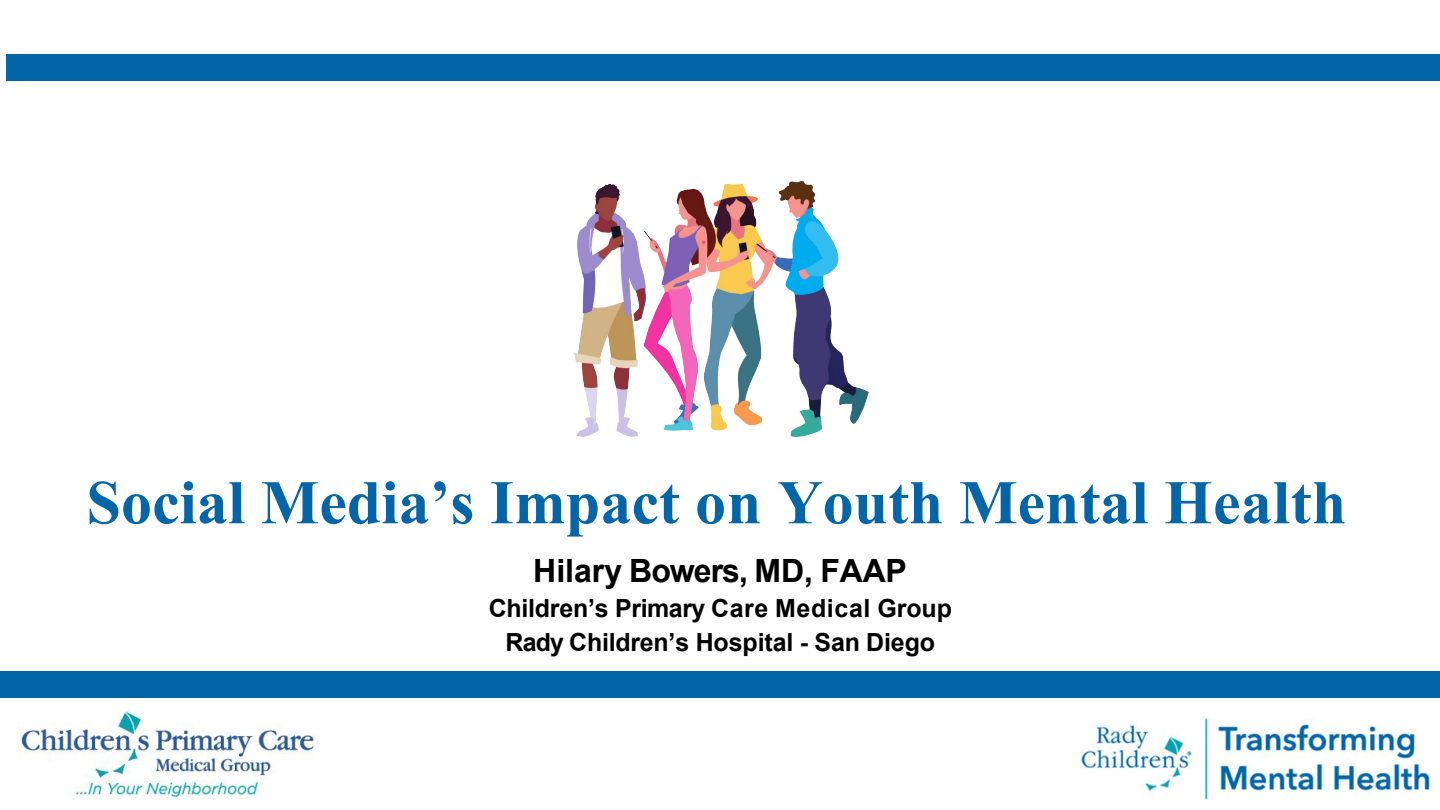
<style>
.page{position:relative;width:1440px;height:810px;background:#fff}
.page>*{position:absolute;margin:0;border:0;box-sizing:border-box;transform-origin:0 0}
.t1{font:700 62px "Times New Roman";color:#0465a8}
.t2{font:700 32px "Arial";letter-spacing:-.005em;color:#000}
.t3{font:700 25px/34.4px "Arial";letter-spacing:-.005em;color:#000;text-align:center}
</style>
<div class="page">
<div style="left:6px;top:54px;width:1434px;height:27px;background:#0465a8"></div>
<img style="left:575px;top:182px;width:293px;height:254px">
<div style="left:0;top:671px;width:1440px;height:27px;background:#0465a8"></div>
<img style="left:1081px;top:718px;width:349px;height:82px">
<img style="left:19px;top:710px;width:296px;height:88px">
<p class="t1" style="left:86px;top:458px;width:1261px">Social Media’s Impact on Youth Mental Health</p>
<p class="t2" style="left:533px;top:549px;width:375px">Hilary Bowers, MD, FAAP</p>
<p class="t3" style="left:489px;top:591px;width:465px">Children’s Primary Care Medical Group<br>Rady Children’s Hospital - San Diego</p>
</div>
